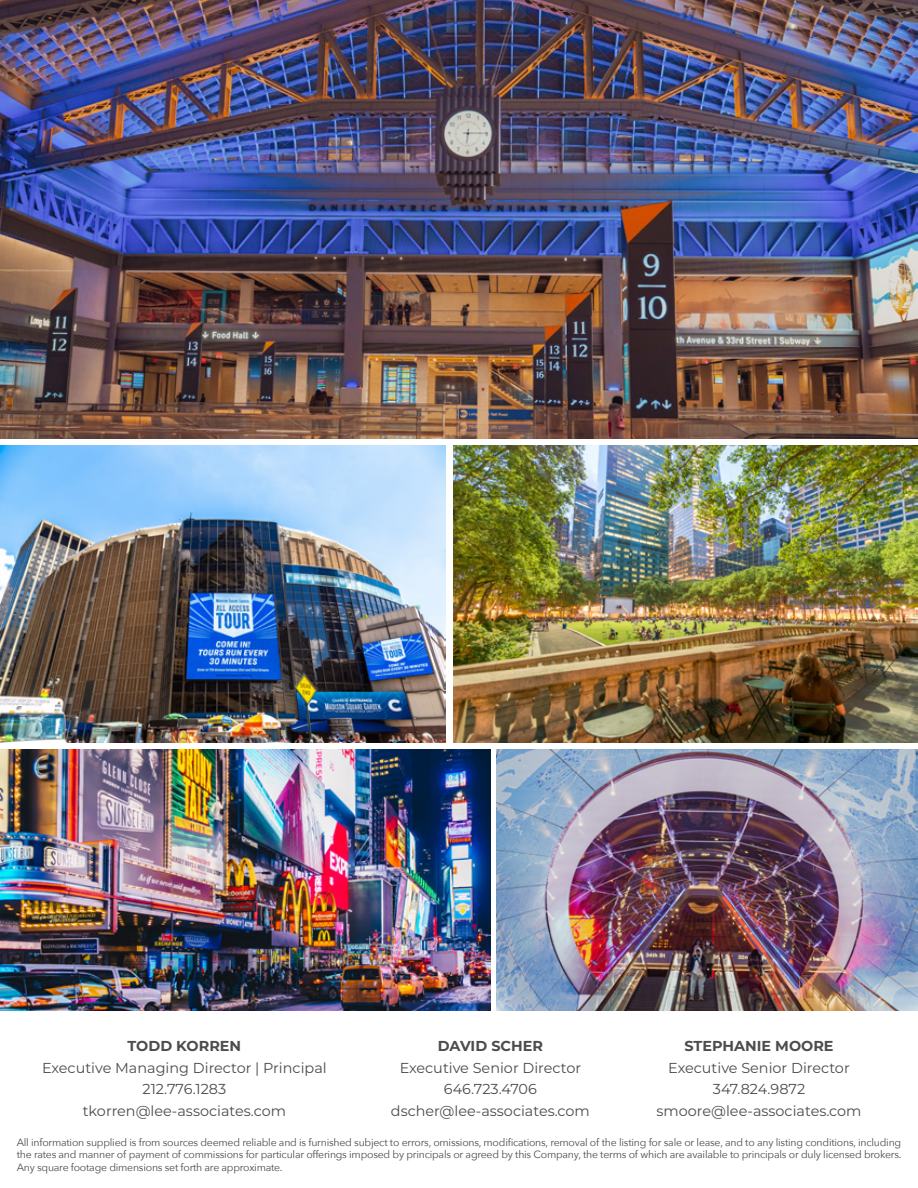
<style>
.page{position:relative;width:918px;height:1188px;background:#fff}
.page>*{position:absolute;margin:0;border:0;box-sizing:border-box;transform-origin:0 0}
.t1{font:14.4px "Montserrat";color:#4b4c4d}
.t2{font:700 14.4px "Montserrat";color:#4b4c4d}
.t3{font:10.5px/12.6px "Avenir Next";letter-spacing:-.02em;color:#4b4c4d;text-align:justify}
</style>
<div class="page">
<img style="left:0;top:0;width:918px;height:438px">
<img style="left:0;top:446px;width:445px;height:296px">
<img style="left:0;top:750px;width:490px;height:261px">
<img style="left:497px;top:750px;width:421px;height:261px">
<img style="left:453px;top:446px;width:465px;height:296px">
<p class="t2" style="left:128px;top:1036px;width:115px">TODD KORREN</p>
<p class="t1" style="left:42px;top:1058px;width:286px">Executive Managing Director | Principal</p>
<p class="t1" style="left:143px;top:1079px;width:85px">212.776.1283</p>
<p class="t1" style="left:83px;top:1101px;width:205px">tkorren@lee-associates.com</p>
<p class="t3" style="left:17px;top:1135px;width:886px">All information supplied is from sources deemed reliable and is furnished subject to errors, omissions, modifications, removal of the listing for sale or lease, and to any listing conditions, including the rates and manner of payment of commissions for particular offerings imposed by principals or agreed by this Company, the terms of which are available to principals or duly licensed brokers.<br>Any square footage dimensions set forth are approximate.</p>
<p class="t2" style="left:438px;top:1036px;width:107px">DAVID SCHER</p>
<p class="t1" style="left:400px;top:1058px;width:183px">Executive Senior Director</p>
<p class="t1" style="left:444px;top:1079px;width:95px">646.723.4706</p>
<p class="t1" style="left:391px;top:1101px;width:200px">dscher@lee-associates.com</p>
<p class="t2" style="left:685px;top:1036px;width:151px">STEPHANIE MOORE</p>
<p class="t1" style="left:668px;top:1058px;width:183px">Executive Senior Director</p>
<p class="t1" style="left:713px;top:1079px;width:94px">347.824.9872</p>
<p class="t1" style="left:657px;top:1101px;width:206px">smoore@lee-associates.com</p>
</div>
